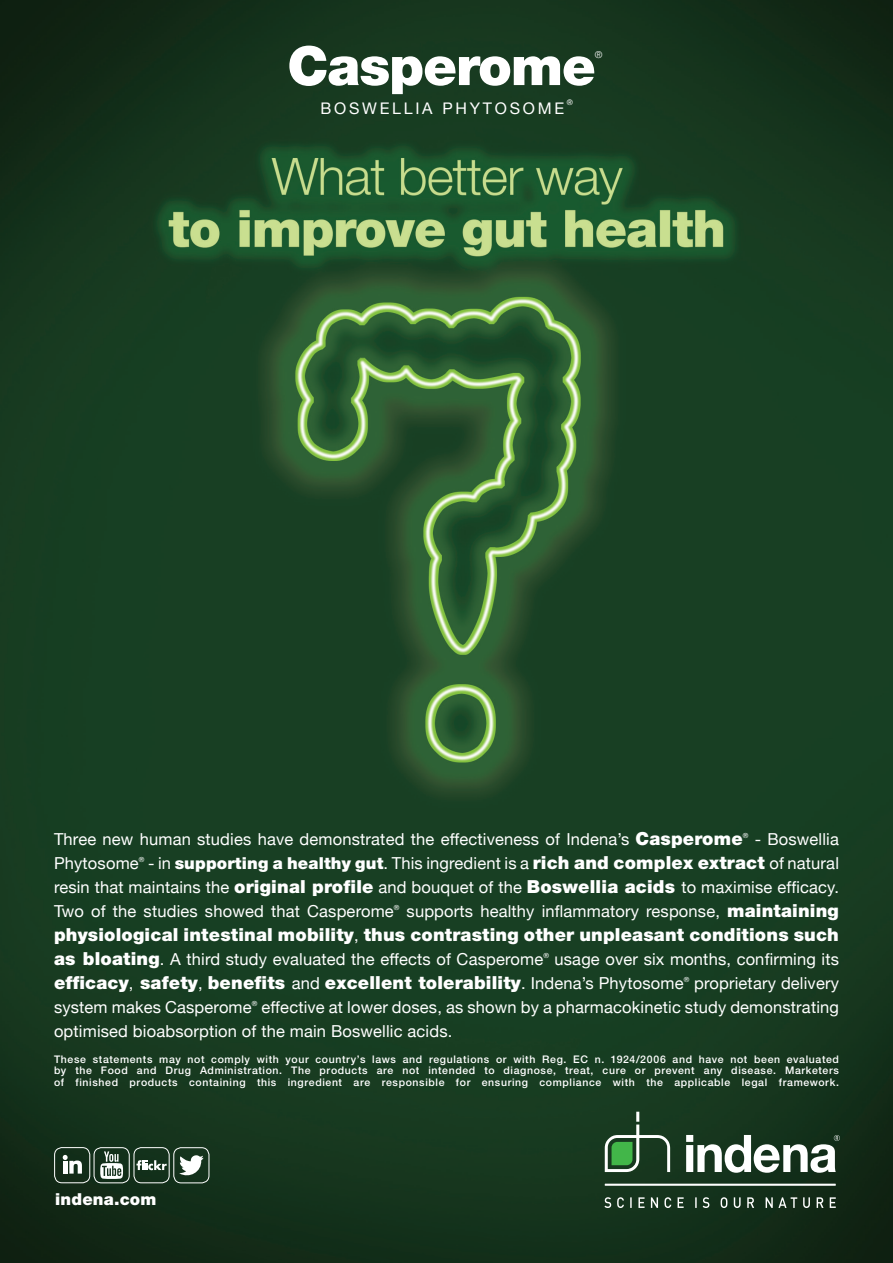
<style>
.page{position:relative;width:893px;height:1263px;background:#fff}
.page>*{position:absolute;margin:0;border:0;box-sizing:border-box;transform-origin:0 0}
.t1{font:900 54px "Helvetica Neue LT Std";letter-spacing:-.02em;color:#fff}
.t2{font:900 18px "Helvetica Neue LT Std";letter-spacing:.01em;color:#fff}
.t3{font:16.5px/24px "Helvetica Neue";letter-spacing:.01em;color:#fff;text-align:justify}
.t4{font:900 16.5px "Helvetica Neue LT Std";letter-spacing:.01em;color:#fff}
.t5{font:16.05px "Helvetica Neue";letter-spacing:.17em;color:#fff}
.t6{font:500 10.5px/11.6px "Helvetica Neue LT Std";letter-spacing:.06em;color:#fff;text-align:justify}
.t7{font:300 9.6px "Helvetica Neue";color:#fff}
.t8{font:7.65px "Helvetica Neue";color:#fff}
.t9{font:7.05px "Helvetica Neue";color:#fff}
.s1{font-family:"Helvetica Neue LT Std";font-weight:900;font-size:18px}
.s2{font-family:"Helvetica Neue LT Std";font-weight:900}
.s3{font-family:"Helvetica Neue";font-weight:400;font-size:16.5px}
</style>
<div class="page">
<img style="left:0;top:0;width:893px;height:1263px">
<svg style="left:605px;top:1112px;width:65px;height:60px"></svg>
<svg style="left:686px;top:1135px;width:154px;height:38px"></svg>
<hr style="left:605px;top:1184px;width:231px;height:2px;background:#fff">
<svg style="left:604px;top:1197px;width:232px;height:11px"></svg>
<svg style="left:63px;top:1155px;width:19px;height:18px"></svg>
<div style="left:54px;top:1147px;width:36px;height:36px;border:1px solid #fff;border-radius:7px"></div>
<svg style="left:136px;top:1160px;width:31px;height:10px"></svg>
<div style="left:134px;top:1147px;width:35px;height:36px;border:1px solid #fff;border-radius:7px"></div>
<div style="left:173px;top:1147px;width:36px;height:36px;border:1px solid #fff;border-radius:7px"></div>
<svg style="left:179px;top:1153px;width:25px;height:26px"></svg>
<div style="left:94px;top:1147px;width:36px;height:36px;border:1px solid #fff;border-radius:7px"></div>
<svg style="left:100px;top:1151px;width:23px;height:28px"></svg>
<p class="t1" style="left:287px;top:34px;width:310px">Casperome</p>
<p class="t8" style="left:567px;top:97px;width:8px">®</p>
<p class="t7" style="left:595px;top:47px;width:9px">®</p>
<p class="t5" style="left:321px;top:97px;width:245px">BOSWELLIA PHYTOSOME</p>
<p class="t3" style="left:54px;top:828px;width:690px">Three new human studies have demonstrated the effectiveness of Indena’s <span class="s1">Casperome</span></p>
<p class="t9" style="left:743px;top:830px;width:7px">®</p>
<p class="t3" style="left:755px;top:828px;width:86px">- Boswellia</p>
<p class="t3" style="left:54px;top:852px;width:86px">Phytosome</p>
<p class="t9" style="left:139px;top:854px;width:7px">®</p>
<p class="t3" style="left:54px;top:852px;width:786px;text-indent:94px">- in <span class="s2">supporting a healthy gut</span>. This ingredient is a <span class="s1">rich and complex extract</span> of natural resin that maintains the <span class="s1">original profile</span> and bouquet of the <span class="s1">Boswellia acids</span> to maximise efficacy.<br>Two of the studies showed that Casperome</p>
<p class="t9" style="left:394px;top:902px;width:7px">®</p>
<p class="t3" style="left:407px;top:900px;width:434px">supports healthy inflammatory response, <span class="s1">maintaining</span></p>
<p class="t2" style="left:54px;top:924px;width:786px">physiological intestinal mobility<span class="s3">,</span> thus contrasting other unpleasant conditions such</p>
<p class="t3" style="left:54px;top:948px;width:491px"><span class="s1">as bloating</span>. A third study evaluated the effects of Casperome</p>
<p class="t9" style="left:543px;top:950px;width:7px">®</p>
<p class="t3" style="left:555px;top:948px;width:286px">usage over six months, confirming its</p>
<p class="t2" style="left:54px;top:972px;width:631px">efficacy<span class="s3">,</span> safety<span class="s3">,</span> benefits <span class="s3">and</span> excellent tolerability<span class="s3">. Indena’s Phytosome</span></p>
<p class="t9" style="left:684px;top:974px;width:7px">®</p>
<p class="t3" style="left:694px;top:972px;width:146px">proprietary delivery</p>
<p class="t3" style="left:54px;top:996px;width:199px">system makes Casperome</p>
<p class="t9" style="left:252px;top:998px;width:7px">®</p>
<p class="t3" style="left:54px;top:996px;width:786px;text-indent:207px">effective at lower doses, as shown by a pharmacokinetic study demonstrating optimised bioabsorption of the main Boswellic acids.</p>
<p class="t6" style="left:54px;top:1053px;width:786px">These statements may not comply with your country’s laws and regulations or with Reg. EC n. 1924/2006 and have not been evaluated by the Food and Drug Administration. The products are not intended to diagnose, treat, cure or prevent any disease. Marketers of finished products containing this ingredient are responsible for ensuring compliance with the applicable legal framework.</p>
<p class="t4" style="left:55px;top:1190px;width:103px">indena.com</p>
</div>
